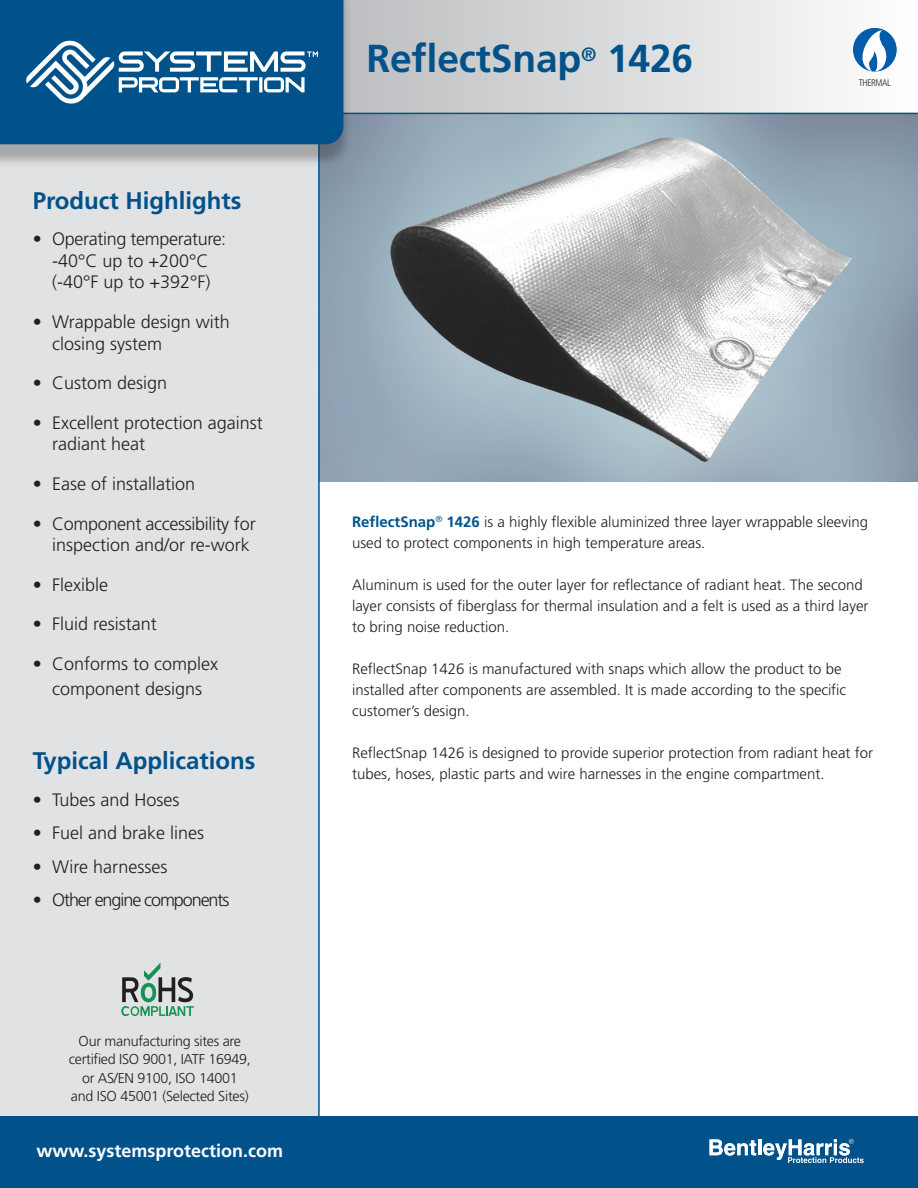
<style>
.page{position:relative;width:918px;height:1188px;background:#fff}
.page>*{position:absolute;margin:0;border:0;box-sizing:border-box;transform-origin:0 0}
.Product_Name{font:700 39px "Frutiger LT Pro";letter-spacing:-.005em;color:#01528a}
.Sidebar_Head{font:700 24px "Frutiger LT Pro";color:#01528a}
.Sidebar_Bullet{font:300 18px/21.6px "Frutiger LT Pro";color:#231f20}
.Sidebar_Bullet-2{font:300 18px/21.6px "Frutiger LT Pro";letter-spacing:-.02em;color:#231f20;text-align:center}
.t1{font:700 18px "Frutiger LT Pro";color:#fff}
.Sidebar_Bullet-3{font:300 18px "Frutiger LT Pro";letter-spacing:-.06em;color:#231f20}
.Body{font:300 15px/21px "Frutiger LT Pro";color:#231f20}
.t2{font:300 14.25px/18.3px "Frutiger";letter-spacing:-.02em;color:#231f20;text-align:center}
.t3{font:300 condensed 9.45px "Frutiger LT Pro";letter-spacing:-.04em;color:#231f20}
.s1{font-weight:700;color:#01528a}
</style>
<div class="page">
<img style="left:320px;top:114px;width:598px;height:368px">
<div style="left:0;top:168px;width:320px;height:948px;background:#e1e2e4"></div>
<svg style="left:352px;top:0;width:566px;height:114px"></svg>
<div style="left:0;top:0;width:352px;height:168px;background:#231f20;opacity:.3"></div>
<div style="left:0;top:0;width:343px;height:144px;background:#01528a"></div>
<div style="left:0;top:1116px;width:918px;height:72px;background:#01528a"></div>
<svg style="left:121px;top:963px;width:73px;height:53px;background:#a3b6ae"></svg>
<div style="left:852px;top:27px;width:45px;height:45px;background:#015dab;border-radius:50%"></div>
<div style="left:852px;top:27px;width:45px;height:45px;border:1px solid #fff;border-radius:50%"></div>
<svg style="left:858px;top:30px;width:29px;height:41px"></svg>
<svg style="left:710px;top:1139px;width:46px;height:17px"></svg>
<hr style="left:758px;top:1139px;width:3px;height:16px;background:#fff">
<svg style="left:763px;top:1139px;width:101px;height:24px"></svg>
<svg style="left:26px;top:41px;width:292px;height:63px"></svg>
<p class="Sidebar_Head" style="left:33px;top:186px;width:210px">Product Highlights</p>
<p class="Sidebar_Bullet-2" style="left:33px;top:228px;width:195px">• Operating temperature: -40°C up to +200°C (-40°F up to +392°F)</p>
<p class="Sidebar_Bullet" style="left:52px;top:311px;width:179px;text-indent:-20px">• Wrappable design with closing system</p>
<p class="Sidebar_Bullet" style="left:33px;top:372px;width:136px">• Custom design</p>
<p class="Sidebar_Bullet" style="left:52px;top:412px;width:212px;text-indent:-20px">• Excellent protection against radiant heat</p>
<p class="Sidebar_Bullet" style="left:33px;top:473px;width:164px">• Ease of installation</p>
<p class="Sidebar_Bullet-2" style="left:52px;top:513px;width:205px;text-align:left;text-indent:-20px">• Component accessibility for inspection and/or re-work</p>
<p class="Sidebar_Bullet" style="left:33px;top:574px;width:77px">• Flexible</p>
<p class="Sidebar_Bullet" style="left:33px;top:613px;width:126px">• Fluid resistant</p>
<p class="Sidebar_Bullet" style="left:33px;top:651px;width:187px;line-height:24.6px;text-align:center">• Conforms to complex component designs</p>
<p class="Sidebar_Head" style="left:33px;top:746px;width:224px">Typical Applications</p>
<p class="Sidebar_Bullet" style="left:33px;top:789px;width:148px">• Tubes and Hoses</p>
<p class="Sidebar_Bullet" style="left:33px;top:822px;width:173px">• Fuel and brake lines</p>
<p class="Sidebar_Bullet" style="left:33px;top:856px;width:136px">• Wire harnesses</p>
<p class="Sidebar_Bullet-3" style="left:33px;top:890px;width:198px">• Other engine components</p>
<p class="t2" style="left:69px;top:1032px;width:183px">Our manufacturing sites are certified ISO 9001, IATF 16949, or AS/EN 9100, ISO 14001<br>and ISO 45001 (Selected Sites)</p>
<p class="t1" style="left:36px;top:1140px;width:248px">www.systemsprotection.com</p>
<p class="Product_Name" style="left:366px;top:35px;width:328px">ReflectSnap<sup>®</sup> 1426</p>
<p class="t3" style="left:859px;top:77px;width:34px">THERMAL</p>
<p class="Body" style="left:352px;top:511px;width:517px"><span class="s1">ReflectSnap</span><sup>®</sup> <span class="s1">1426</span> is a highly flexible aluminized three layer wrappable sleeving used to protect components in high temperature areas.</p>
<p class="Body" style="left:352px;top:574px;width:518px">Aluminum is used for the outer layer for reflectance of radiant heat. The second layer consists of fiberglass for thermal insulation and a felt is used as a third layer to bring noise reduction.</p>
<p class="Body" style="left:352px;top:658px;width:496px">ReflectSnap 1426 is manufactured with snaps which allow the product to be installed after components are assembled. It is made according to the specific customer’s design.</p>
<p class="Body" style="left:352px;top:742px;width:522px">ReflectSnap 1426 is designed to provide superior protection from radiant heat for tubes, hoses, plastic parts and wire harnesses in the engine compartment.</p>
</div>
